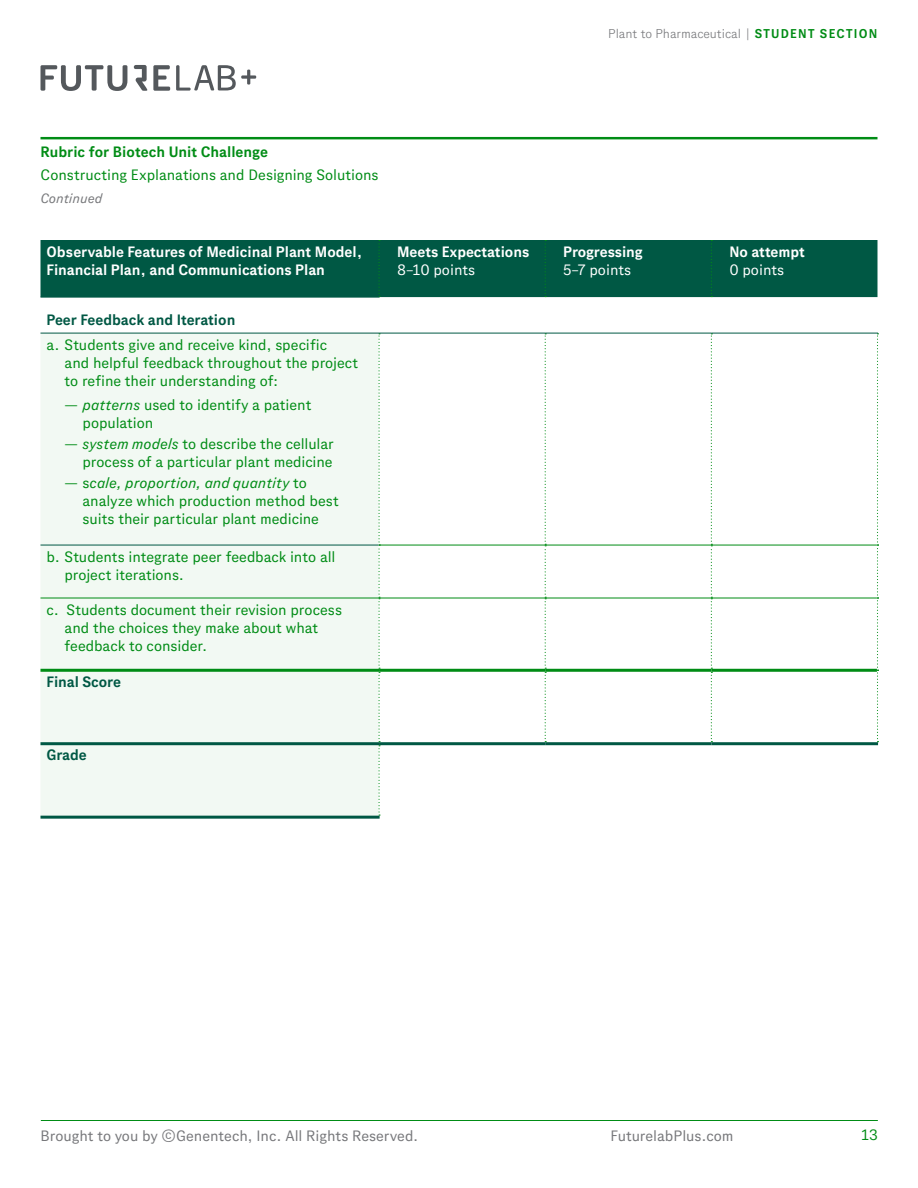
<style>
.page{position:relative;width:918px;height:1188px;background:#fff}
.page>*{position:absolute;margin:0;border:0;box-sizing:border-box;transform-origin:0 0}
.t1{font:15px/18px "Gene Sans";color:#008c15}
.t2{font:700 15px/18px "Gene Sans";color:#fff}
.t3{font:15px "Gene Sans";color:#77787b}
.t4{font:700 15px "Gene Sans";color:#005844}
.t5{font:700 15px "Gene Sans";color:#008c15}
.t6{font:15px "Gene Sans";color:#fff}
.t7{font:italic 13.5px "Gene Sans";color:#77787b}
.t8{font:300 12.75px "Gene Sans";color:#77787b}
.s1{font-weight:700;color:#008c15}
.s2{font-style:italic}
</style>
<div class="page">
<hr style="left:40px;top:137px;width:838px;height:2px;background:#008c15">
<hr style="left:41px;top:1120px;width:837px;height:1px;background:#008c15">
<div style="left:40px;top:240px;width:838px;height:57px;background:#005844"></div>
<div style="left:40px;top:334px;width:338px;height:482px;background:#f2f9f3"></div>
<svg style="left:378px;top:240px;width:2px;height:57px"></svg>
<svg style="left:545px;top:240px;width:1px;height:57px"></svg>
<svg style="left:711px;top:240px;width:1px;height:57px"></svg>
<hr style="left:380px;top:545px;width:165px;height:1px;background:#008c15">
<hr style="left:545px;top:545px;width:166px;height:1px;background:#008c15">
<hr style="left:711px;top:545px;width:166px;height:1px;background:#008c15">
<hr style="left:40px;top:598px;width:339px;height:1px;background:#008c15">
<hr style="left:379px;top:598px;width:166px;height:1px;background:#008c15">
<hr style="left:545px;top:598px;width:166px;height:1px;background:#008c15">
<hr style="left:711px;top:598px;width:166px;height:1px;background:#008c15">
<hr style="left:40px;top:669px;width:339px;height:3px;background:#008c15">
<hr style="left:379px;top:669px;width:166px;height:3px;background:#008c15">
<svg style="left:545px;top:334px;width:1px;height:408px"></svg>
<hr style="left:545px;top:669px;width:166px;height:3px;background:#008c15">
<svg style="left:711px;top:334px;width:1px;height:408px"></svg>
<hr style="left:711px;top:669px;width:166px;height:3px;background:#008c15">
<svg style="left:877px;top:333px;width:2px;height:409px"></svg>
<svg style="left:378px;top:334px;width:2px;height:482px"></svg>
<hr style="left:40px;top:742px;width:339px;height:3px;background:#005844">
<hr style="left:40px;top:816px;width:340px;height:3px;background:#005844">
<hr style="left:379px;top:742px;width:166px;height:3px;background:#005844">
<hr style="left:545px;top:742px;width:166px;height:3px;background:#005844">
<hr style="left:711px;top:742px;width:167px;height:3px;background:#005844">
<hr style="left:40px;top:297px;width:340px;height:1px;background:#005844">
<hr style="left:40px;top:333px;width:339px;height:1px;background:#005844">
<hr style="left:379px;top:333px;width:166px;height:1px;background:#005844">
<hr style="left:545px;top:333px;width:166px;height:1px;background:#005844">
<hr style="left:711px;top:333px;width:167px;height:1px;background:#005844">
<hr style="left:40px;top:545px;width:338px;height:1px;background:#005844">
<svg style="left:133px;top:65px;width:14px;height:26px"></svg>
<svg style="left:40px;top:65px;width:87px;height:26px"></svg>
<svg style="left:153px;top:65px;width:17px;height:26px"></svg>
<svg style="left:176px;top:65px;width:80px;height:26px"></svg>
<p class="t8" style="left:608px;top:26px;width:271px">Plant to Pharmaceutical | <span class="s1">STUDENT SECTION</span></p>
<p class="t5" style="left:40px;top:143px;width:229px">Rubric for Biotech Unit Challenge</p>
<p class="t1" style="left:40px;top:165px;width:340px">Constructing Explanations and Designing Solutions</p>
<p class="t7" style="left:40px;top:190px;width:63px">Continued</p>
<p class="t2" style="left:47px;top:242px;width:317px">Observable Features of Medicinal Plant Model,<br>Financial Plan, and Communications Plan</p>
<p class="t2" style="left:397px;top:242px;width:134px">Meets Expectations</p>
<p class="t6" style="left:397px;top:261px;width:80px">8–10 points</p>
<p class="t4" style="left:47px;top:311px;width:190px">Peer Feedback and Iteration</p>
<p class="t1" style="left:65px;top:335px;width:295px;text-indent:-18px">a. Students give and receive kind, specific<br>and helpful feedback throughout the project to refine their understanding of:</p>
<p class="t1" style="left:83px;top:395px;width:230px;text-indent:-18px">— <span class="s2">patterns</span> used to identify a patient population</p>
<p class="t1" style="left:65px;top:434px;width:271px;text-align:right">— <span class="s2">system models</span> to describe the cellular process of a particular plant medicine</p>
<p class="t1" style="left:83px;top:473px;width:258px;text-indent:-18px">— s<span class="s2">cale, proportion, and quantity</span> to analyze which production method best suits their particular plant medicine</p>
<p class="t1" style="left:65px;top:547px;width:273px;text-indent:-18px">b. Students integrate peer feedback into all project iterations.</p>
<p class="t1" style="left:65px;top:600px;width:279px;text-indent:-18px">c. Students document their revision process and the choices they make about what feedback to consider.</p>
<p class="t4" style="left:47px;top:673px;width:76px">Final Score</p>
<p class="t4" style="left:47px;top:747px;width:42px">Grade</p>
<p class="t2" style="left:563px;top:242px;width:81px">Progressing</p>
<p class="t6" style="left:563px;top:261px;width:69px">5–7 points</p>
<p class="t2" style="left:729px;top:242px;width:77px">No attempt</p>
<p class="t6" style="left:729px;top:261px;width:56px">0 points</p>
<p class="t3" style="left:40px;top:1127px;width:379px">Brought to you by ©Genentech, Inc. All Rights Reserved.</p>
<p class="t3" style="left:610px;top:1127px;width:125px">FuturelabPlus.com</p>
<p class="t1" style="left:861px;top:1125px;width:18px">13</p>
</div>
